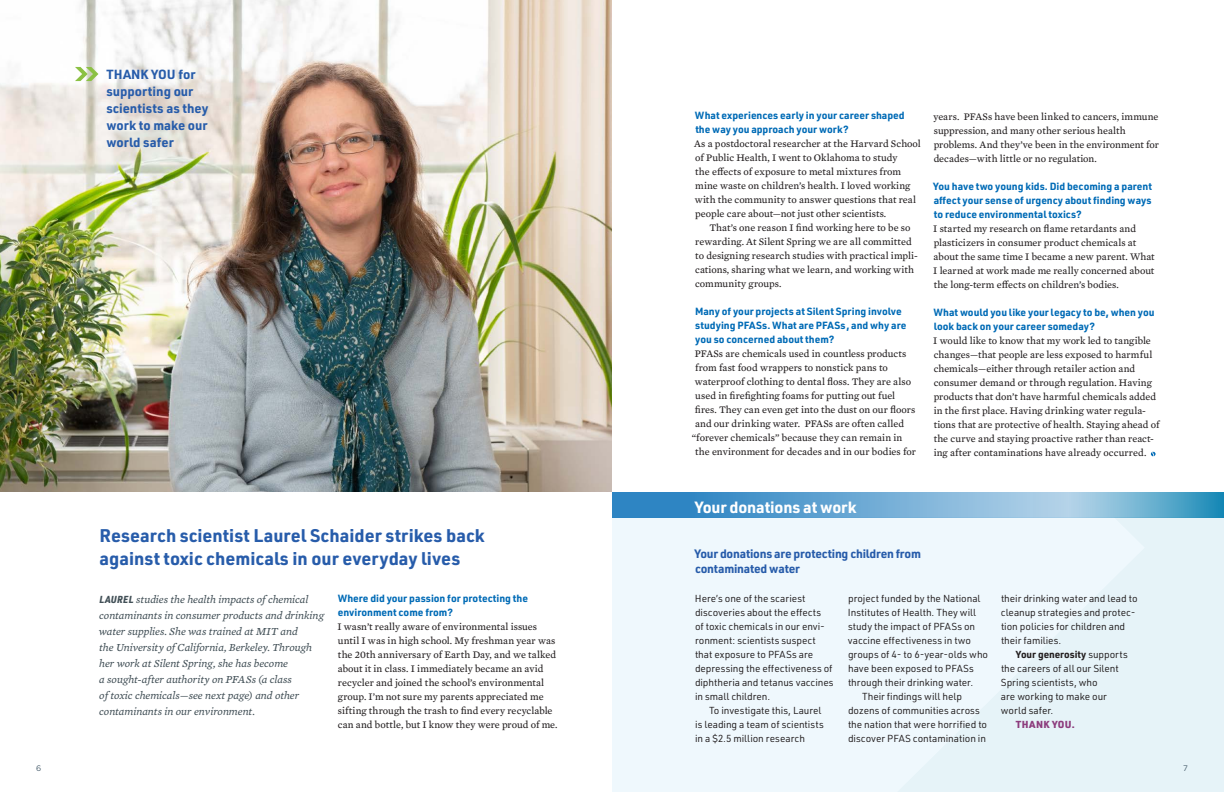
<style>
.page{position:relative;width:1224px;height:792px;background:#fff}
.page>*{position:absolute;margin:0;border:0;box-sizing:border-box;transform-origin:0 0}
.t1{font:700 18px/23px "URWDIN";color:#275caa}
.Body_text{font:700 16px "URWDIN";letter-spacing:-.015em;color:#fff}
.t2{font:700 13px/17px "URWDIN";color:#275caa}
.Body_text-2{font:700 12px/15px "URWDIN";letter-spacing:-.015em;color:#275caa}
.Body_First{font:italic 11px/16px "Mercury Text G3";letter-spacing:-.005em;color:#425057}
.Body_First-2{font:10.2px/14px "Mercury Text G3";letter-spacing:.005em;color:#231f20}
.Body_First-3{font:700 10.2px/14px "URWDIN";letter-spacing:-.005em;color:#006bb6}
.Body_text-3{font:10.2px/14px "Mercury Text G3";letter-spacing:.005em;color:#231f20}
.Side_bar{font:10px/14px "URWDIN";letter-spacing:-.005em;color:#231f20}
.Side_Bar_First{font:10px/14px "URWDIN";letter-spacing:-.005em;color:#231f20}
.Body_text-4{font:900 10px "URWDIN";letter-spacing:.04em;color:#8d3d7e}
.t3{font:8px "Gotham";color:#465c6b}
.s1{font-family:"URWDIN Semi Cond";font-weight:900;font-size:10px}
.s2{font-weight:700}
</style>
<div class="page">
<div style="left:612px;top:517px;width:612px;height:275px;background:#eff8fd"></div>
<svg style="left:612px;top:492px;width:422px;height:25px;background:#60a2d1"></svg>
<svg style="left:1034px;top:492px;width:190px;height:25px;background:#77b6d4"></svg>
<svg style="left:1151px;top:452px;width:5px;height:4px"></svg>
<img style="left:0;top:0;width:612px;height:492px">
<svg style="left:75px;top:67px;width:23px;height:14px"></svg>
<p class="t2" style="left:106px;top:65px;width:103px">THANK YOU for supporting our scientists as they work to make our world safer</p>
<p class="t1" style="left:100px;top:523px;width:387px">Research scientist Laurel Schaider strikes back against toxic chemicals in our everyday lives</p>
<p class="Body_First" style="left:99px;top:591px;width:227px"><span class="s1">LAUREL</span> studies the health impacts of chemical contaminants in consumer products and drinking water supplies. She was trained at MIT and<br>the University of California, Berkeley. Through her work at Silent Spring, she has become<br>a sought-after authority on PFASs (a class<br>of toxic chemicals—see next page) and other contaminants in our environment.</p>
<p class="Body_First-3" style="left:338px;top:591px;width:192px">Where did your passion for protecting the environment come from?</p>
<p class="Body_First-2" style="left:337px;top:619px;width:222px">I wasn’t really aware of environmental issues until I was in high school. My freshman year was the 20th anniversary of Earth Day, and we talked about it in class. I immediately became an avid recycler and joined the school’s environmental group. I’m not sure my parents appreciated me sifting through the trash to find every recyclable can and bottle, but I know they were proud of me.</p>
<p class="Body_First-3" style="left:695px;top:108px;width:211px">What experiences early in your career shaped the way you approach your work?</p>
<p class="Body_First-2" style="left:694px;top:136px;width:228px">As a postdoctoral researcher at the Harvard School of Public Health, I went to Oklahoma to study<br>the effects of exposure to metal mixtures from mine waste on children’s health. I loved working with the community to answer questions that real people care about—not just other scientists.</p>
<p class="Body_text-3" style="left:695px;top:220px;width:224px;text-indent:14px">That’s one reason I find working here to be so rewarding. At Silent Spring we are all committed to designing research studies with practical impli&shy;cations, sharing what we learn, and working with community groups.</p>
<p class="Body_First-3" style="left:695px;top:304px;width:213px">Many of your projects at Silent Spring involve studying PFASs. What are PFASs, and why are you so concerned about them?</p>
<p class="Body_First-2" style="left:695px;top:346px;width:213px">PFASs are chemicals used in countless products</p>
<p class="Body_First-2" style="left:695px;top:360px;width:194px">from fast food wrappers to nonstick pans to</p>
<p class="Body_First-2" style="left:695px;top:374px;width:218px">waterproof clothing to dental floss. They are also</p>
<p class="Body_First-2" style="left:695px;top:388px;width:201px">used in firefighting foams for putting out fuel</p>
<p class="Body_First-2" style="left:695px;top:402px;width:222px">fires. They can even get into the dust on our floors</p>
<p class="Body_First-2" style="left:695px;top:416px;width:211px">and our drinking water. PFASs are often called</p>
<p class="Body_First-2" style="left:692px;top:430px;width:212px">“forever chemicals” because they can remain in</p>
<p class="Body_First-2" style="left:695px;top:444px;width:222px">the environment for decades and in our bodies for</p>
<p class="Body_First-2" style="left:933px;top:109px;width:227px">years. PFASs have been linked to cancers, immune suppression, and many other serious health problems. And they’ve been in the environment for decades—with little or no regulation.</p>
<p class="Body_First-3" style="left:933px;top:179px;width:220px;text-align:justify">You have two young kids. Did becoming a parent affect your sense of urgency about finding ways to reduce environmental toxics?</p>
<p class="Body_First-2" style="left:933px;top:221px;width:223px">I started my research on flame retardants and plasticizers in consumer product chemicals at about the same time I became a new parent. What I learned at work made me really concerned about the long-term effects on children’s bodies.</p>
<p class="Body_First-3" style="left:933px;top:305px;width:223px">What would you like your legacy to be, when you look back on your career someday?</p>
<p class="Body_First-2" style="left:933px;top:333px;width:228px">I would like to know that my work led to tangible changes—that people are less exposed to harmful chemicals—either through retailer action and consumer demand or through regulation. Having products that don’t have harmful chemicals added in the first place. Having drinking water regula&shy;tions that are protective of health. Staying ahead of the curve and staying proactive rather than react&shy;ing after contaminations have already occurred.</p>
<p class="Body_text" style="left:695px;top:497px;width:163px">Your donations at work</p>
<p class="Body_text-2" style="left:695px;top:546px;width:228px">Your donations are protecting children from contaminated water</p>
<p class="Side_Bar_First" style="left:695px;top:591px;width:140px">Here’s one of the scariest discoveries about the effects<br>of toxic chemicals in our envi&shy;ronment: scientists suspect that exposure to PFASs are depressing the effectiveness of diphtheria and tetanus vaccines in small children.</p>
<p class="Side_bar" style="left:695px;top:703px;width:130px;text-indent:14px">To investigate this, Laurel is leading a team of scientists in a $2.5 million research</p>
<p class="Side_bar" style="left:848px;top:591px;width:142px">project funded by the National<br>Institutes of Health. They will study the impact of PFASs on vaccine effectiveness in two groups of 4- to 6-year-olds who have been exposed to PFASs through their drinking water.</p>
<p class="Side_bar" style="left:848px;top:689px;width:141px;text-indent:14px">Their findings will help dozens of communities across the nation that were horrified to discover PFAS contamination in</p>
<p class="Side_bar" style="left:1001px;top:591px;width:138px">their drinking water and lead to cleanup strategies and protec&shy;tion policies for children and their families.</p>
<p class="Side_bar" style="left:1001px;top:647px;width:128px;text-indent:15px"><span class="s2">Your generosity</span> supports the careers of all our Silent<br>Spring scientists, who<br>are working to make our world safer.</p>
<p class="Body_text-4" style="left:1016px;top:717px;width:61px">THANK YOU.</p>
<p class="t3" style="left:36px;top:763px;width:7px">6</p>
<p class="t3" style="left:1183px;top:763px;width:6px">7</p>
</div>
